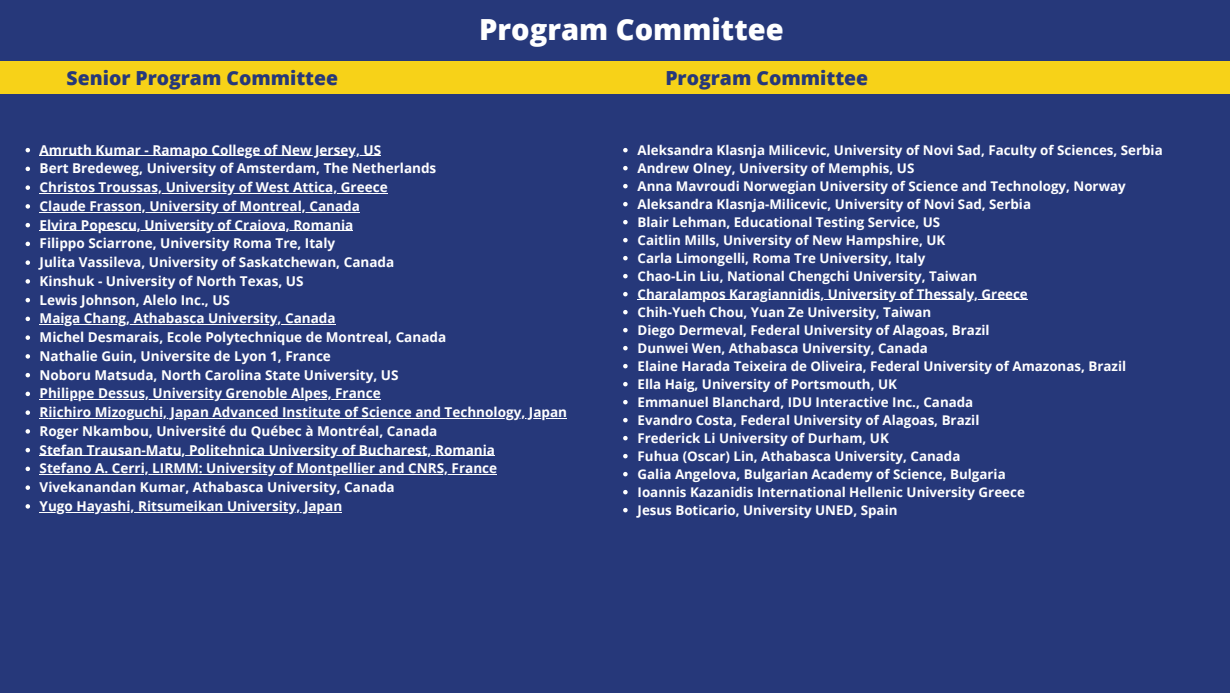
<style>
.page{position:relative;width:1230px;height:693px;background:#26387a}
.page>*{position:absolute;margin:0;border:0;box-sizing:border-box;transform-origin:0 0}
.t1{font:800 29.1px "Open Sans";color:#fff}
.t2{font:800 19.4px "Open Sans";color:#26387a}
.t3{font:700 13.5px "Open Sans";color:#fff}
.t4{font:700 13.4px "Open Sans";color:#fff}
</style>
<div class="page">
<div style="left:0;top:61px;width:1230px;height:33px;background:#f7d218"></div>
<svg style="left:26px;top:148px;width:4px;height:4px"></svg>
<hr style="left:40px;top:155px;width:341px;height:1px;background:#fff">
<svg style="left:26px;top:167px;width:4px;height:4px"></svg>
<svg style="left:26px;top:185px;width:4px;height:5px"></svg>
<hr style="left:40px;top:193px;width:348px;height:1px;background:#fff">
<svg style="left:26px;top:204px;width:4px;height:5px"></svg>
<hr style="left:40px;top:212px;width:320px;height:1px;background:#fff">
<svg style="left:26px;top:223px;width:4px;height:4px"></svg>
<hr style="left:40px;top:230px;width:313px;height:1px;background:#fff">
<svg style="left:26px;top:242px;width:4px;height:4px"></svg>
<svg style="left:26px;top:260px;width:4px;height:5px"></svg>
<svg style="left:26px;top:279px;width:4px;height:5px"></svg>
<svg style="left:26px;top:298px;width:4px;height:4px"></svg>
<svg style="left:26px;top:317px;width:4px;height:4px"></svg>
<hr style="left:40px;top:324px;width:296px;height:1px;background:#fff">
<svg style="left:26px;top:335px;width:4px;height:5px"></svg>
<svg style="left:26px;top:354px;width:4px;height:5px"></svg>
<svg style="left:26px;top:373px;width:4px;height:4px"></svg>
<svg style="left:26px;top:392px;width:4px;height:4px"></svg>
<hr style="left:40px;top:399px;width:341px;height:1px;background:#fff">
<svg style="left:26px;top:410px;width:4px;height:5px"></svg>
<hr style="left:40px;top:418px;width:527px;height:1px;background:#fff">
<svg style="left:26px;top:429px;width:4px;height:5px"></svg>
<svg style="left:26px;top:448px;width:4px;height:4px"></svg>
<hr style="left:40px;top:455px;width:455px;height:1px;background:#fff">
<svg style="left:26px;top:467px;width:4px;height:4px"></svg>
<hr style="left:40px;top:474px;width:457px;height:1px;background:#fff">
<svg style="left:26px;top:485px;width:4px;height:5px"></svg>
<svg style="left:26px;top:504px;width:4px;height:5px"></svg>
<hr style="left:40px;top:512px;width:302px;height:1px;background:#fff">
<svg style="left:623px;top:148px;width:5px;height:4px"></svg>
<svg style="left:623px;top:166px;width:5px;height:4px"></svg>
<svg style="left:623px;top:184px;width:5px;height:4px"></svg>
<svg style="left:623px;top:202px;width:5px;height:4px"></svg>
<svg style="left:623px;top:220px;width:5px;height:4px"></svg>
<svg style="left:623px;top:238px;width:5px;height:4px"></svg>
<svg style="left:623px;top:256px;width:5px;height:4px"></svg>
<svg style="left:623px;top:274px;width:5px;height:4px"></svg>
<svg style="left:623px;top:292px;width:5px;height:4px"></svg>
<hr style="left:638px;top:299px;width:390px;height:1px;background:#fff">
<svg style="left:623px;top:310px;width:5px;height:4px"></svg>
<svg style="left:623px;top:328px;width:5px;height:4px"></svg>
<svg style="left:623px;top:346px;width:5px;height:4px"></svg>
<svg style="left:623px;top:364px;width:5px;height:4px"></svg>
<svg style="left:623px;top:382px;width:5px;height:4px"></svg>
<svg style="left:623px;top:400px;width:5px;height:4px"></svg>
<svg style="left:623px;top:418px;width:5px;height:4px"></svg>
<svg style="left:623px;top:436px;width:5px;height:4px"></svg>
<svg style="left:623px;top:454px;width:5px;height:4px"></svg>
<svg style="left:623px;top:472px;width:5px;height:4px"></svg>
<svg style="left:623px;top:490px;width:5px;height:4px"></svg>
<svg style="left:623px;top:508px;width:5px;height:4px"></svg>
<p class="t2" style="left:67px;top:64px;width:273px">Senior Program Committee</p>
<p class="t1" style="left:479px;top:9px;width:306px">Program Committee</p>
<p class="t2" style="left:665px;top:64px;width:204px">Program Committee</p>
<p class="t3" style="left:40px;top:140px;width:343px">Amruth Kumar - Ramapo College of New Jersey, US</p>
<p class="t3" style="left:40px;top:159px;width:398px">Bert Bredeweg, University of Amsterdam, The Netherlands</p>
<p class="t3" style="left:40px;top:178px;width:350px">Christos Troussas, University of West Attica, Greece</p>
<p class="t3" style="left:40px;top:196px;width:322px">Claude Frasson, University of Montreal, Canada</p>
<p class="t3" style="left:40px;top:215px;width:315px">Elvira Popescu, University of Craiova, Romania</p>
<p class="t3" style="left:40px;top:234px;width:297px">Filippo Sciarrone, University Roma Tre, Italy</p>
<p class="t3" style="left:40px;top:253px;width:356px">Julita Vassileva, University of Saskatchewan, Canada</p>
<p class="t3" style="left:40px;top:271px;width:266px">Kinshuk - University of North Texas, US</p>
<p class="t3" style="left:40px;top:290px;width:192px">Lewis Johnson, Alelo Inc., US</p>
<p class="t3" style="left:40px;top:309px;width:298px">Maiga Chang, Athabasca University, Canada</p>
<p class="t3" style="left:40px;top:328px;width:408px">Michel Desmarais, Ecole Polytechnique de Montreal, Canada</p>
<p class="t3" style="left:40px;top:346px;width:293px">Nathalie Guin, Universite de Lyon 1, France</p>
<p class="t3" style="left:40px;top:365px;width:361px">Noboru Matsuda, North Carolina State University, US</p>
<p class="t3" style="left:40px;top:384px;width:343px">Philippe Dessus, University Grenoble Alpes, France</p>
<p class="t3" style="left:40px;top:403px;width:529px">Riichiro Mizoguchi, Japan Advanced Institute of Science and Technology, Japan</p>
<p class="t3" style="left:40px;top:421px;width:399px">Roger Nkambou, Université du Québec à Montréal, Canada</p>
<p class="t3" style="left:40px;top:440px;width:457px">Stefan Trausan-Matu, Politehnica University of Bucharest, Romania</p>
<p class="t3" style="left:40px;top:459px;width:459px">Stefano A. Cerri, LIRMM: University of Montpellier and CNRS, France</p>
<p class="t3" style="left:40px;top:478px;width:357px">Vivekanandan Kumar, Athabasca University, Canada</p>
<p class="t3" style="left:40px;top:496px;width:304px">Yugo Hayashi, Ritsumeikan University, Japan</p>
<p class="t4" style="left:638px;top:140px;width:527px">Aleksandra Klasnja Milicevic, University of Novi Sad, Faculty of Sciences, Serbia</p>
<p class="t4" style="left:638px;top:158px;width:278px">Andrew Olney, University of Memphis, US</p>
<p class="t4" style="left:638px;top:176px;width:490px">Anna Mavroudi Norwegian University of Science and Technology, Norway</p>
<p class="t4" style="left:638px;top:194px;width:395px">Aleksandra Klasnja-Milicevic, University of Novi Sad, Serbia</p>
<p class="t4" style="left:638px;top:212px;width:304px">Blair Lehman, Educational Testing Service, US</p>
<p class="t4" style="left:638px;top:230px;width:309px">Caitlin Mills, University of New Hampshire, UK</p>
<p class="t4" style="left:638px;top:248px;width:289px">Carla Limongelli, Roma Tre University, Italy</p>
<p class="t4" style="left:638px;top:266px;width:341px">Chao-Lin Liu, National Chengchi University, Taiwan</p>
<p class="t4" style="left:638px;top:284px;width:392px">Charalampos Karagiannidis, University of Thessaly, Greece</p>
<p class="t4" style="left:638px;top:302px;width:295px">Chih-Yueh Chou, Yuan Ze University, Taiwan</p>
<p class="t4" style="left:638px;top:320px;width:354px">Diego Dermeval, Federal University of Alagoas, Brazil</p>
<p class="t4" style="left:638px;top:338px;width:292px">Dunwei Wen, Athabasca University, Canada</p>
<p class="t4" style="left:638px;top:356px;width:490px">Elaine Harada Teixeira de Oliveira, Federal University of Amazonas, Brazil</p>
<p class="t4" style="left:638px;top:374px;width:261px">Ella Haig, University of Portsmouth, UK</p>
<p class="t4" style="left:638px;top:392px;width:337px">Emmanuel Blanchard, IDU Interactive Inc., Canada</p>
<p class="t4" style="left:638px;top:410px;width:343px">Evandro Costa, Federal University of Alagoas, Brazil</p>
<p class="t4" style="left:638px;top:428px;width:253px">Frederick Li University of Durham, UK</p>
<p class="t4" style="left:638px;top:446px;width:324px">Fuhua (Oscar) Lin, Athabasca University, Canada</p>
<p class="t4" style="left:638px;top:464px;width:370px">Galia Angelova, Bulgarian Academy of Science, Bulgaria</p>
<p class="t4" style="left:638px;top:482px;width:389px">Ioannis Kazanidis International Hellenic University Greece</p>
<p class="t4" style="left:638px;top:500px;width:261px">Jesus Boticario, University UNED, Spain</p>
</div>
